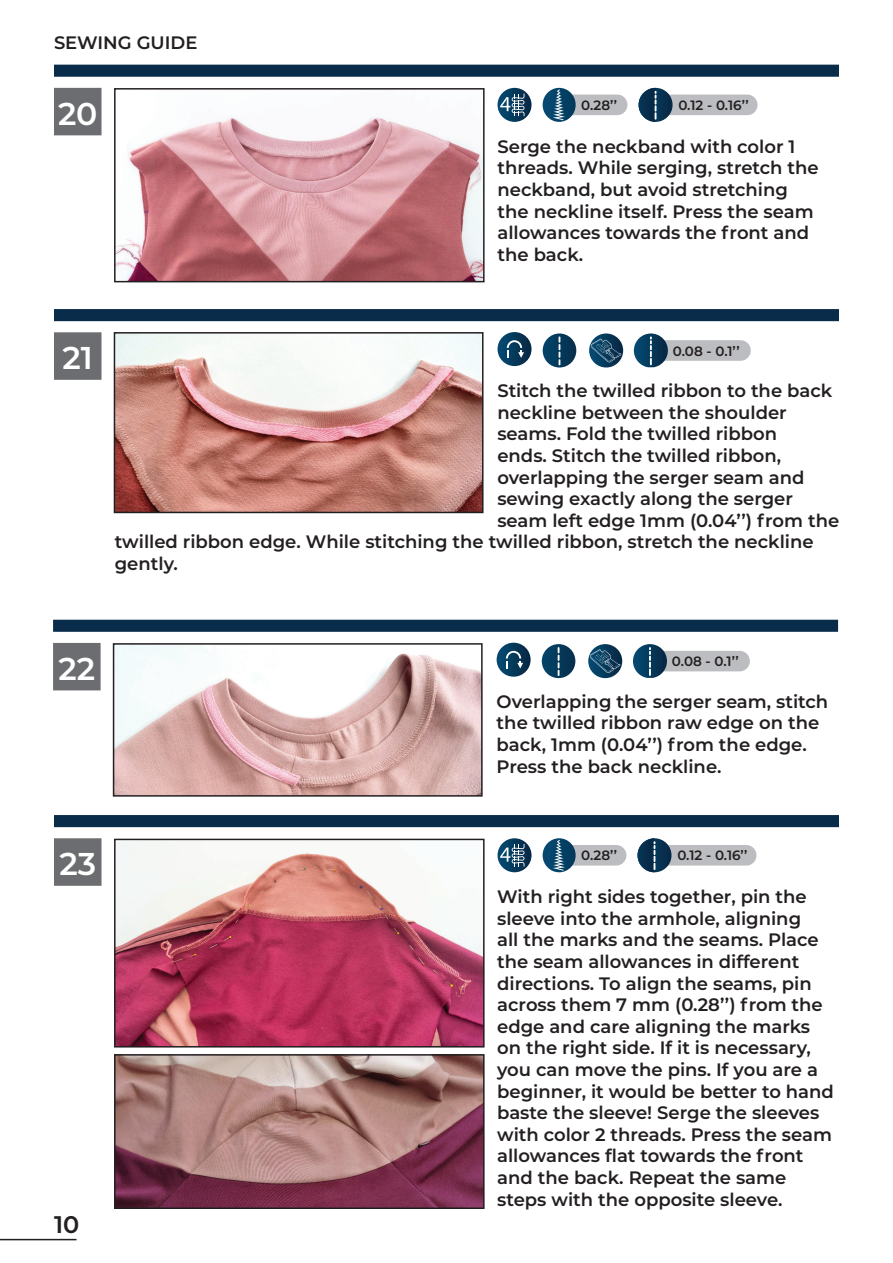
<style>
.page{position:relative;width:893px;height:1263px;background:#fff}
.page>*{position:absolute;margin:0;border:0;box-sizing:border-box;transform-origin:0 0}
.t1{font:600 31.5px "Montserrat";color:#fff}
.t2{font:600 24px "Montserrat";color:#231f20}
.t3{font:600 18px/21.6px "Montserrat";color:#231f20}
.t4{font:600 13.5px "Montserrat";color:#231f20}
</style>
<div class="page">
<hr style="left:0;top:1239px;width:77px;height:1px;background:#231f20">
<div style="left:54px;top:65px;width:785px;height:12px;background:#092c4a;border:2px solid #092c4a"></div>
<div style="left:54px;top:88px;width:48px;height:47px;background:#6c6d70"></div>
<img style="left:117px;top:116px;width:365px;height:163px">
<div style="left:114px;top:88px;width:371px;height:194px;border:2px solid #231f20"></div>
<svg style="left:639px;top:88px;width:118px;height:34px"></svg>
<svg style="left:543px;top:88px;width:84px;height:34px"></svg>
<svg style="left:497px;top:88px;width:34px;height:34px"></svg>
<svg style="left:500px;top:94px;width:24px;height:22px"></svg>
<div style="left:54px;top:815px;width:785px;height:12px;background:#092c4a;border:2px solid #092c4a"></div>
<div style="left:54px;top:838px;width:48px;height:48px;background:#6c6d70;border:2px solid #6c6d70"></div>
<img style="left:117px;top:842px;width:365px;height:202px">
<div style="left:114px;top:839px;width:371px;height:208px;border:2px solid #231f20"></div>
<svg style="left:637px;top:838px;width:119px;height:34px"></svg>
<svg style="left:543px;top:838px;width:83px;height:34px"></svg>
<svg style="left:497px;top:838px;width:34px;height:34px"></svg>
<svg style="left:500px;top:844px;width:24px;height:22px"></svg>
<div style="left:54px;top:309px;width:785px;height:12px;background:#092c4a;border:2px solid #092c4a"></div>
<div style="left:54px;top:332px;width:48px;height:48px;background:#6c6d70;border:2px solid #6c6d70"></div>
<img style="left:117px;top:335px;width:363px;height:175px">
<div style="left:114px;top:332px;width:369px;height:181px;border:2px solid #231f20"></div>
<svg style="left:634px;top:333px;width:117px;height:34px"></svg>
<svg style="left:543px;top:333px;width:33px;height:34px"></svg>
<svg style="left:559px;top:336px;width:1px;height:29px"></svg>
<svg style="left:497px;top:332px;width:34px;height:34px"></svg>
<svg style="left:507px;top:340px;width:17px;height:18px"></svg>
<svg style="left:589px;top:333px;width:34px;height:34px"></svg>
<svg style="left:591px;top:339px;width:30px;height:23px"></svg>
<div style="left:53px;top:620px;width:785px;height:12px;background:#092c4a;border:2px solid #092c4a"></div>
<div style="left:53px;top:643px;width:48px;height:47px;background:#6c6d70"></div>
<img style="left:116px;top:646px;width:364px;height:148px">
<div style="left:113px;top:643px;width:370px;height:154px;border:2px solid #231f20"></div>
<svg style="left:633px;top:644px;width:117px;height:34px"></svg>
<svg style="left:542px;top:644px;width:33px;height:34px"></svg>
<svg style="left:558px;top:647px;width:1px;height:29px"></svg>
<svg style="left:497px;top:643px;width:34px;height:34px"></svg>
<svg style="left:506px;top:651px;width:17px;height:17px"></svg>
<svg style="left:588px;top:644px;width:34px;height:34px"></svg>
<svg style="left:590px;top:649px;width:30px;height:24px"></svg>
<img style="left:117px;top:1057px;width:365px;height:149px">
<div style="left:114px;top:1054px;width:371px;height:155px;border:2px solid #231f20"></div>
<p class="t3" style="left:54px;top:31px;width:145px">SEWING GUIDE</p>
<h1 class="t1" style="left:58px;top:91px;width:41px">20</h1>
<p class="t4" style="left:581px;top:96px;width:38px">0.28’’</p>
<p class="t4" style="left:678px;top:96px;width:72px">0.12 - 0.16’’</p>
<p class="t3" style="left:497px;top:135px;width:323px">Serge the neckband with color 1 threads. While serging, stretch the neckband, but avoid stretching the neckline itself. Press the seam allowances towards the front and the back.</p>
<h1 class="t1" style="left:63px;top:336px;width:32px">21</h1>
<p class="t4" style="left:673px;top:341px;width:68px">0.08 - 0.1’’</p>
<p class="t3" style="left:497px;top:379px;width:336px">Stitch the twilled ribbon to the back</p>
<p class="t3" style="left:497px;top:401px;width:291px">neckline between the shoulder</p>
<p class="t3" style="left:497px;top:422px;width:281px">seams. Fold the twilled ribbon</p>
<p class="t3" style="left:497px;top:444px;width:285px">ends. Stitch the twilled ribbon,</p>
<p class="t3" style="left:497px;top:466px;width:309px">overlapping the serger seam and</p>
<p class="t3" style="left:497px;top:487px;width:297px">sewing exactly along the serger</p>
<p class="t3" style="left:497px;top:509px;width:343px">seam left edge 1mm (0.04’’) from the</p>
<p class="t3" style="left:115px;top:530px;width:700px">twilled ribbon edge. While stitching the twilled ribbon, stretch the neckline</p>
<p class="t3" style="left:115px;top:552px;width:65px">gently.</p>
<h1 class="t1" style="left:59px;top:646px;width:38px">22</h1>
<p class="t4" style="left:672px;top:652px;width:68px">0.08 - 0.1’’</p>
<p class="t3" style="left:497px;top:690px;width:333px">Overlapping the serger seam, stitch the twilled ribbon raw edge on the back, 1mm (0.04’’) from the edge.<br>Press the back neckline.</p>
<h1 class="t1" style="left:59px;top:842px;width:38px">23</h1>
<p class="t4" style="left:581px;top:846px;width:38px">0.28’’</p>
<p class="t4" style="left:677px;top:846px;width:72px">0.12 - 0.16’’</p>
<h2 class="t2" style="left:54px;top:1207px;width:27px">10</h2>
<p class="t3" style="left:497px;top:885px;width:338px">With right sides together, pin the sleeve into the armhole, aligning<br>all the marks and the seams. Place the seam allowances in different directions. To align the seams, pin across them 7 mm (0.28’’) from the edge and care aligning the marks on the right side. If it is necessary, you can move the pins. If you are a beginner, it would be better to hand baste the sleeve! Serge the sleeves with color 2 threads. Press the seam allowances flat towards the front and the back. Repeat the same steps with the opposite sleeve.</p>
</div>
